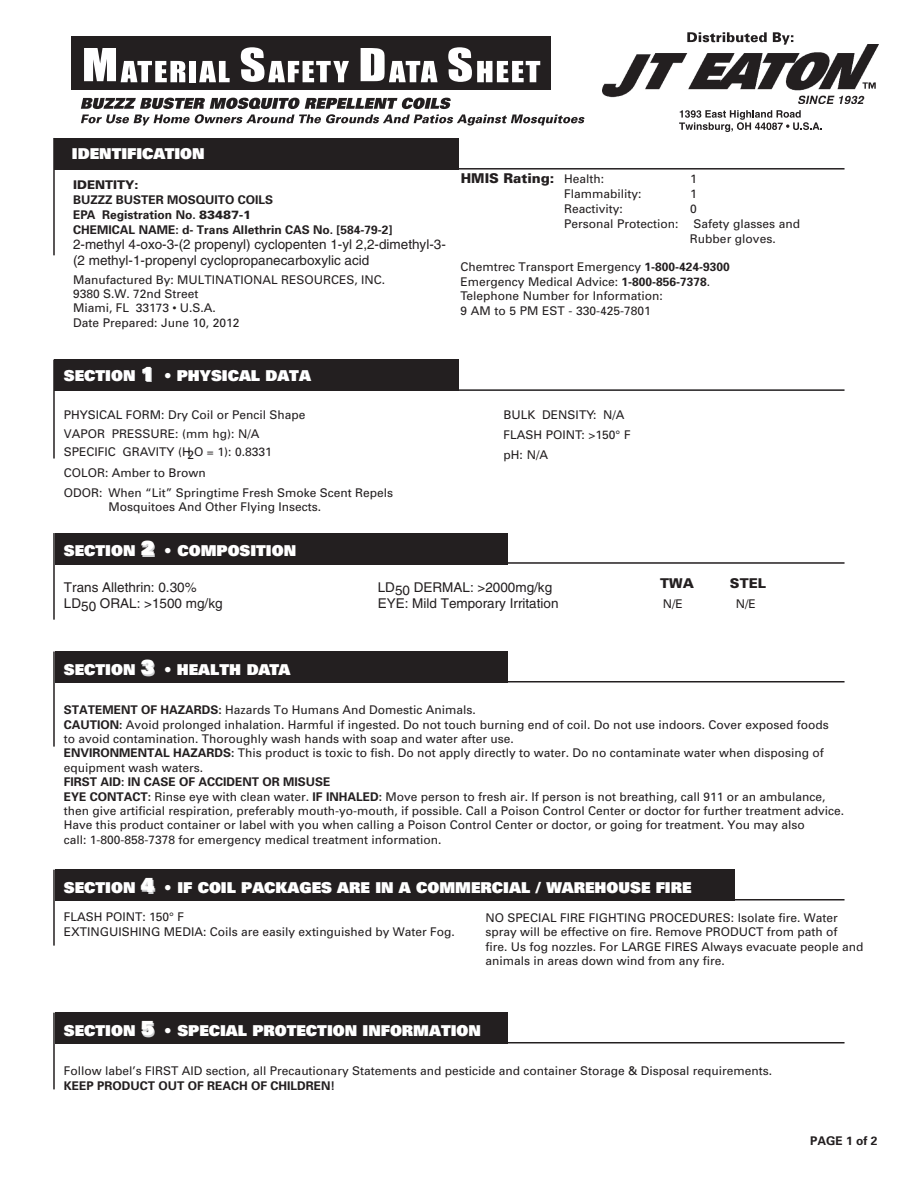
<style>
.page{position:relative;width:918px;height:1188px;background:#fff}
.page>*{position:absolute;margin:0;border:0;box-sizing:border-box;transform-origin:0 0}
.t1{font:900 15px "Univers";color:#fff}
.t2{font:13.5px/16.2px "Helvetica";color:#231f20}
.t3{font:900 13.5px "Univers";color:#231f20}
.t4{font:12px/14.4px "Univers";color:#231f20}
.t5{font:700 12px/15px "Univers";color:#231f20}
.t6{font:900 12px "Univers";color:#231f20}
.s1{font-weight:900}
.s2{font-size:19.5px}
.s3{font-weight:400;font-size:12px}
.s4{font-weight:700}
.s5{font-size:19.5px;color:#d1d2d4}
</style>
<div class="page">
<div style="left:55px;top:138px;width:404px;height:31px;background:#231f20"></div>
<hr style="left:53px;top:138px;width:2px;height:117px;background:#231f20">
<hr style="left:453px;top:168px;width:392px;height:2px;background:#231f20">
<div style="left:55px;top:360px;width:404px;height:31px;background:#231f20"></div>
<hr style="left:53px;top:360px;width:2px;height:99px;background:#231f20">
<hr style="left:453px;top:389px;width:392px;height:2px;background:#231f20">
<div style="left:55px;top:533px;width:453px;height:31px;background:#231f20"></div>
<hr style="left:53px;top:533px;width:2px;height:87px;background:#231f20">
<hr style="left:453px;top:562px;width:392px;height:2px;background:#231f20">
<div style="left:55px;top:652px;width:453px;height:31px;background:#231f20"></div>
<hr style="left:53px;top:652px;width:2px;height:95px;background:#231f20">
<hr style="left:453px;top:681px;width:392px;height:2px;background:#231f20">
<div style="left:55px;top:870px;width:680px;height:31px;background:#231f20"></div>
<hr style="left:53px;top:870px;width:2px;height:76px;background:#231f20">
<hr style="left:453px;top:899px;width:392px;height:2px;background:#231f20">
<div style="left:55px;top:1013px;width:453px;height:31px;background:#231f20"></div>
<hr style="left:53px;top:1013px;width:2px;height:76px;background:#231f20">
<hr style="left:453px;top:1042px;width:392px;height:1px;background:#231f20">
<div style="left:71px;top:36px;width:480px;height:54px;background:#231f20"></div>
<svg style="left:84px;top:48px;width:101px;height:34px"></svg>
<div style="left:190px;top:61px;width:6px;height:21px;background:#fff"></div>
<svg style="left:199px;top:61px;width:31px;height:21px"></svg>
<svg style="left:241px;top:47px;width:108px;height:35px"></svg>
<svg style="left:361px;top:48px;width:77px;height:34px"></svg>
<svg style="left:448px;top:47px;width:92px;height:35px"></svg>
<svg style="left:81px;top:98px;width:504px;height:28px"></svg>
<svg style="left:679px;top:110px;width:143px;height:22px"></svg>
<img style="left:602px;top:44px;width:277px;height:60px">
<svg style="left:687px;top:32px;width:80px;height:10px"></svg>
<svg style="left:773px;top:32px;width:20px;height:13px"></svg>
<p class="t1" style="left:72px;top:143px;width:134px">IDENTIFICATION</p>
<p class="t6" style="left:73px;top:177px;width:67px">IDENTITY:</p>
<p class="t5" style="left:73px;top:192px;width:321px">BUZZZ BUSTER MOSQUITO COILS<br>EPA Registration No. <span class="s1">83487-1<br></span>CHEMICAL NAME: d- Trans Allethrin CAS No. [584-79-2]</p>
<p class="t2" style="left:73px;top:236px;width:374px">2-methyl 4-oxo-3-(2 propenyl) cyclopenten 1-yl 2,2-dimethyl-3- (2 methyl-1-propenyl cyclopropanecarboxylic acid</p>
<p class="t4" style="left:73px;top:272px;width:314px">Manufactured By: MULTINATIONAL RESOURCES, INC.<br>9380 S.W. 72nd Street<br>Miami, FL 33173 • U.S.A.<br>Date Prepared: June 10, 2012</p>
<p class="t1" style="left:64px;top:366px;width:249px">SECTION <span class="s2">1</span> • PHYSICAL DATA</p>
<p class="t3" style="left:461px;top:170px;width:145px">HMIS Rating: <span class="s3">Health:</span></p>
<p class="t4" style="left:690px;top:171px;width:8px">1</p>
<p class="t4" style="left:564px;top:186px;width:79px">Flammability:</p>
<p class="t4" style="left:690px;top:186px;width:8px">1</p>
<p class="t4" style="left:564px;top:201px;width:60px">Reactivity:</p>
<p class="t4" style="left:690px;top:201px;width:8px">0</p>
<p class="t4" style="left:564px;top:216px;width:237px">Personal Protection: Safety glasses and</p>
<p class="t4" style="left:690px;top:231px;width:87px">Rubber gloves.</p>
<p class="t4" style="left:460px;top:260px;width:271px">Chemtrec Transport Emergency <span class="s4">1-800-424-9300<br></span>Emergency Medical Advice: <span class="s4">1-800-856-7378</span>.<br>Telephone Number for Information:<br>9 AM to 5 PM EST - 330-425-7801</p>
<p class="t4" style="left:64px;top:405px;width:243px;line-height:19.5px">PHYSICAL FORM: Dry Coil or Pencil Shape<br>VAPOR PRESSURE: (mm hg): N/A</p>
<p class="t4" style="left:64px;top:463px;width:331px;line-height:19.5px">COLOR: Amber to Brown<br>ODOR: When “Lit” Springtime Fresh Smoke Scent Repels</p>
<p class="t4" style="left:109px;top:500px;width:214px">Mosquitoes And Other Flying Insects.</p>
<p class="t4" style="left:504px;top:404px;width:129px;line-height:20.2px">BULK DENSITY: N/A<br>FLASH POINT: &gt;150° F</p>
<p class="t4" style="left:64px;top:445px;width:54px">SPECIFIC</p>
<p class="t4" style="left:504px;top:448px;width:46px">pH: N/A</p>
<p class="t4" style="left:123px;top:445px;width:151px">GRAVITY (H2O = 1): 0.8331</p>
<p class="t1" style="left:64px;top:541px;width:234px">SECTION <span class="s5">2</span> • COMPOSITION</p>
<p class="t2" style="left:64px;top:579px;width:160px">Trans Allethrin: 0.30%<br>LD50 ORAL: &gt;1500 mg/kg</p>
<p class="t3" style="left:660px;top:575px;width:35px">TWA</p>
<p class="t3" style="left:730px;top:575px;width:38px">STEL</p>
<p class="t2" style="left:378px;top:579px;width:182px">LD50 DERMAL: &gt;2000mg/kg<br>EYE: Mild Temporary Irritation</p>
<p class="t4" style="left:663px;top:596px;width:22px">N/E</p>
<p class="t4" style="left:736px;top:596px;width:22px">N/E</p>
<p class="t1" style="left:64px;top:659px;width:228px">SECTION <span class="s5">3</span> • HEALTH DATA</p>
<p class="t4" style="left:64px;top:703px;width:766px"><span class="s4">STATEMENT OF HAZARDS:</span> Hazards To Humans And Domestic Animals.<br><span class="s4">CAUTION:</span> Avoid prolonged inhalation. Harmful if ingested. Do not touch burning end of coil. Do not use indoors. Cover exposed foods to avoid contamination. Thoroughly wash hands with soap and water after use.<br><span class="s4">ENVIRONMENTAL HAZARDS:</span> This product is toxic to fish. Do not apply directly to water. Do no contaminate water when disposing of equipment wash waters.</p>
<p class="t4" style="left:64px;top:775px;width:782px"><span class="s4">FIRST AID: IN CASE OF ACCIDENT OR MISUSE<br>EYE CONTACT:</span> Rinse eye with clean water. <span class="s4">IF INHALED:</span> Move person to fresh air. If person is not breathing, call 911 or an ambulance, then give artificial respiration, preferably mouth-yo-mouth, if possible. Call a Poison Control Center or doctor for further treatment advice.<br>Have this product container or label with you when calling a Poison Control Center or doctor, or going for treatment. You may also<br>call: 1-800-858-7378 for emergency medical treatment information.</p>
<p class="t1" style="left:64px;top:878px;width:629px">SECTION <span class="s2">4</span> • IF COIL PACKAGES ARE IN A COMMERCIAL / WAREHOUSE FIRE</p>
<p class="t4" style="left:64px;top:910px;width:392px">FLASH POINT: 150° F<br>EXTINGUISHING MEDIA: Coils are easily extinguished by Water Fog.</p>
<p class="t4" style="left:485px;top:910px;width:380px">NO SPECIAL FIRE FIGHTING PROCEDURES: Isolate fire. Water spray will be effective on fire. Remove PRODUCT from path of<br>fire. Us fog nozzles. For LARGE FIRES Always evacuate people and animals in areas down wind from any fire.</p>
<p class="t1" style="left:64px;top:1021px;width:419px">SECTION <span class="s2">5</span> • SPECIAL PROTECTION INFORMATION</p>
<p class="t4" style="left:64px;top:1064px;width:710px">Follow label’s FIRST AID section, all Precautionary Statements and pesticide and container Storage &amp; Disposal requirements.</p>
<p class="t5" style="left:64px;top:1078px;width:273px">KEEP PRODUCT OUT OF REACH OF CHILDREN!</p>
<p class="t5" style="left:810px;top:1133px;width:69px">PAGE 1 of 2</p>
</div>
